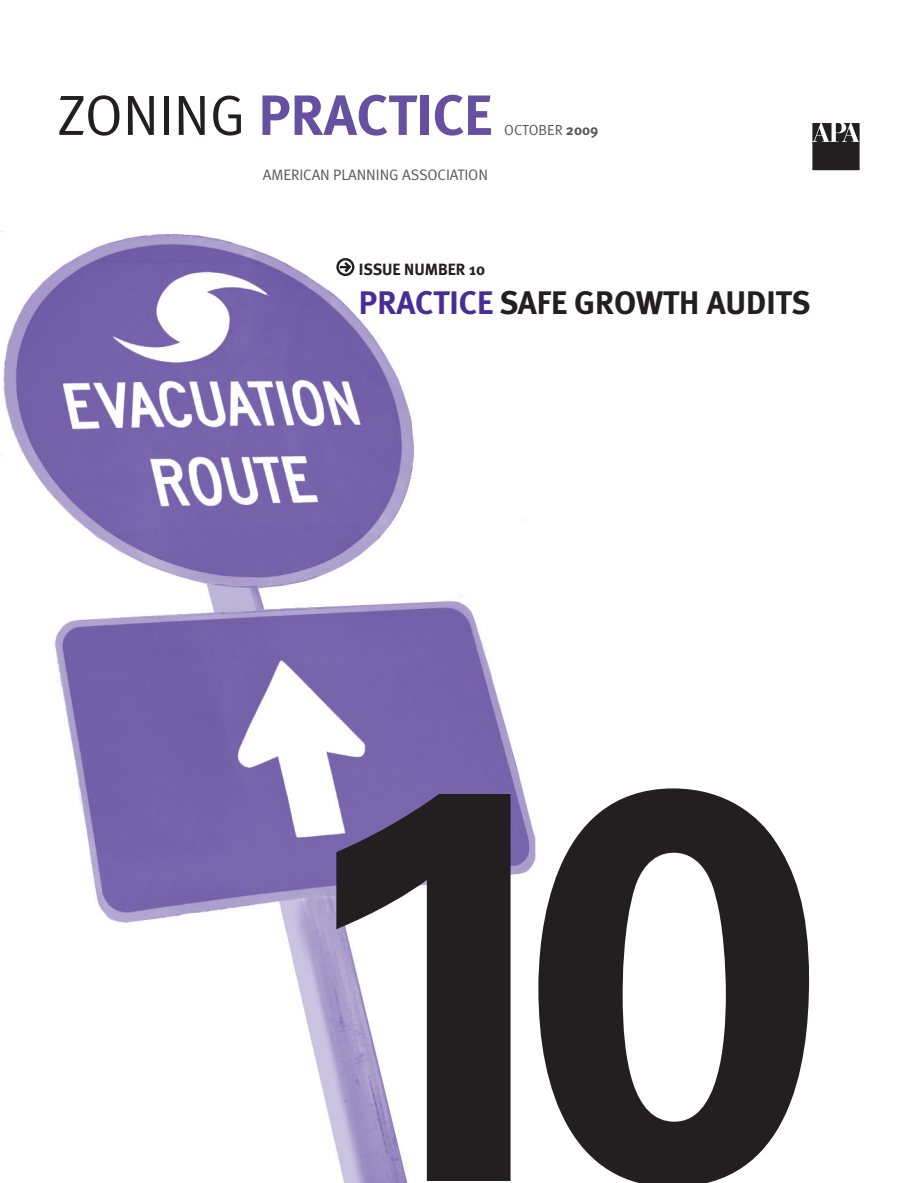
<style>
.page{position:relative;width:922px;height:1183px;background:#fff}
.page>*{position:absolute;margin:0;border:0;box-sizing:border-box;transform-origin:0 0}
.t1{font:700 554.25px "Univers";color:#231f20}
.t2{font:700 56.7px "Meta";color:#6550a1}
.t3{font:56.7px "Meta Normal";color:#231f20}
.t4{font:700 32.55px "Meta";color:#231f20}
.t5{font:700 16.35px "Meta";color:#231f20}
.t6{font:15.15px "Meta Normal";color:#57585a}
.t7{font:700 14.55px "Meta";color:#57585a}
.t8{font:14.55px "Meta Normal";color:#57585a}
.s1{font-family:"Meta Normal";font-weight:400}
.s2{color:#482e92}
</style>
<div class="page">
<svg style="left:812px;top:123px;width:47px;height:47px;background:#444041"></svg>
<img style="left:2px;top:231px;width:534px;height:952px">
<svg style="left:336px;top:258px;width:18px;height:18px"></svg>
<p class="t3" style="left:57px;top:82px;width:60px">ZONING</p>
<p class="t2" style="left:258px;top:81px;width:235px">PRACTICE</p>
<p class="t6" style="left:263px;top:166px;width:9px">AMERICAN</p>
<p class="t6" style="left:333px;top:166px;width:17px">PLANNING</p>
<p class="t6" style="left:402px;top:166px;width:9px">ASSOCIATION</p>
<p class="t8" style="left:504px;top:121px;width:10px">OCTO</p>
<p class="t7" style="left:538px;top:121px;width:61px"><span class="s1">BER</span> 2009</p>
<p class="t5" style="left:359px;top:260px;width:128px">ISSUE NUMBER 10</p>
<p class="t4" style="left:359px;top:284px;width:453px"><span class="s2">PRACTICE</span> SAFE GROWTH AUDITS</p>
<p class="t1" style="left:283px;top:661px;width:543px">10</p>
</div>
